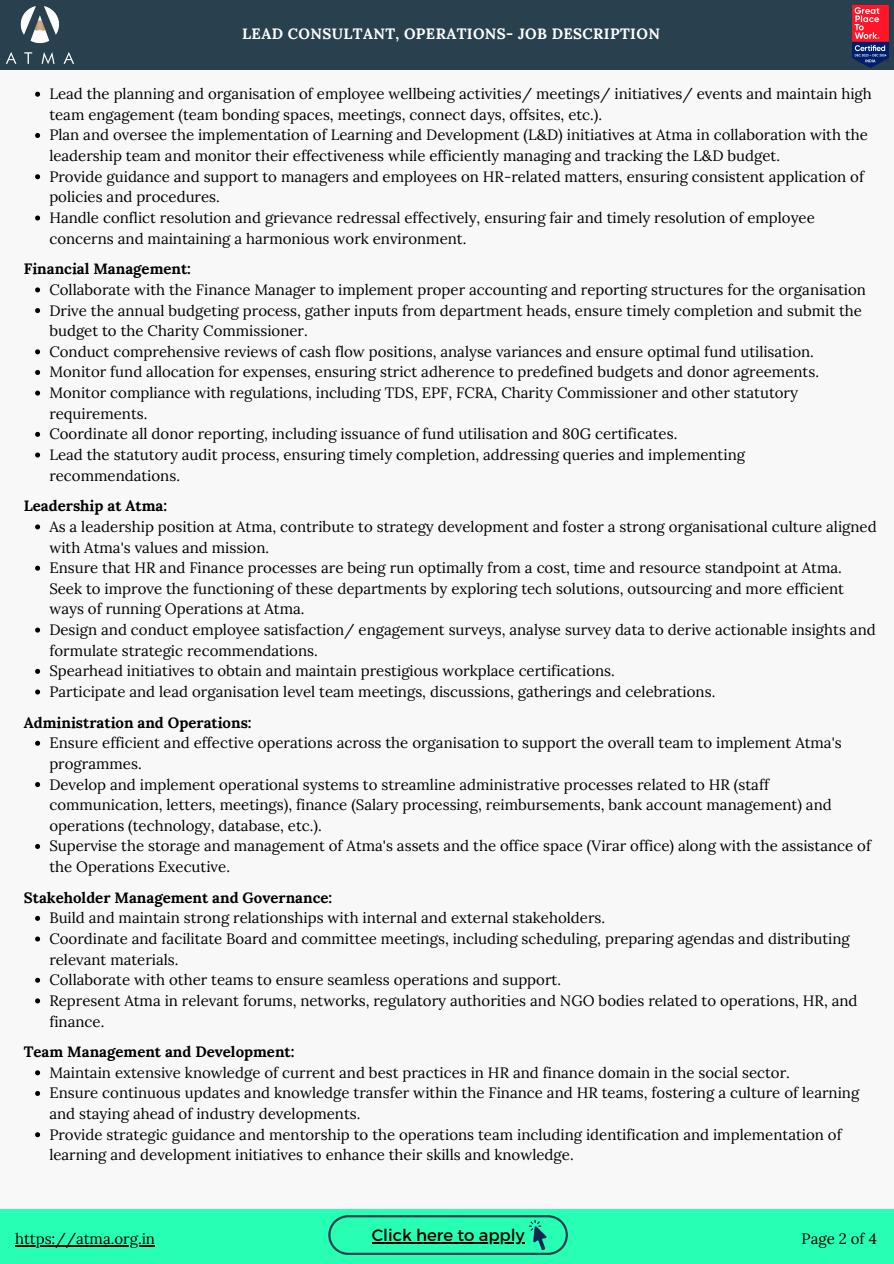
<style>
.page{position:relative;width:894px;height:1264px;background:#fff}
.page>*{position:absolute;margin:0;border:0;box-sizing:border-box;transform-origin:0 0}
.t1{font:16.5px "Montserrat";color:#000}
.t2{font:15px/20.7px "Lora";color:#000}
.t3{font:700 15px "Lora";color:#000}
.t4{font:700 15px "Lora";letter-spacing:.025em;color:#fff}
</style>
<div class="page">
<div style="left:0;top:0;width:893px;height:1263px;background:#f8f8f8"></div>
<div style="left:0;top:0;width:893px;height:70px;background:#29414f"></div>
<img style="left:6px;top:6px;width:68px;height:58px">
<img style="left:852px;top:4px;width:37px;height:64px">
<svg style="left:35px;top:92px;width:5px;height:5px"></svg>
<svg style="left:35px;top:133px;width:5px;height:5px"></svg>
<svg style="left:35px;top:174px;width:5px;height:5px"></svg>
<svg style="left:35px;top:215px;width:5px;height:5px"></svg>
<svg style="left:35px;top:287px;width:5px;height:5px"></svg>
<svg style="left:35px;top:308px;width:5px;height:5px"></svg>
<svg style="left:35px;top:349px;width:5px;height:5px"></svg>
<svg style="left:35px;top:370px;width:5px;height:5px"></svg>
<svg style="left:35px;top:390px;width:5px;height:5px"></svg>
<svg style="left:35px;top:432px;width:5px;height:5px"></svg>
<svg style="left:35px;top:452px;width:5px;height:5px"></svg>
<svg style="left:35px;top:524px;width:5px;height:5px"></svg>
<svg style="left:35px;top:565px;width:5px;height:5px"></svg>
<svg style="left:35px;top:627px;width:5px;height:5px"></svg>
<svg style="left:35px;top:669px;width:5px;height:5px"></svg>
<svg style="left:35px;top:689px;width:5px;height:5px"></svg>
<svg style="left:35px;top:740px;width:5px;height:5px"></svg>
<svg style="left:35px;top:782px;width:5px;height:5px"></svg>
<svg style="left:35px;top:844px;width:5px;height:5px"></svg>
<svg style="left:35px;top:915px;width:5px;height:5px"></svg>
<svg style="left:35px;top:936px;width:5px;height:5px"></svg>
<svg style="left:35px;top:977px;width:5px;height:5px"></svg>
<svg style="left:35px;top:998px;width:5px;height:5px"></svg>
<svg style="left:35px;top:1070px;width:5px;height:5px"></svg>
<svg style="left:35px;top:1091px;width:5px;height:4px"></svg>
<svg style="left:35px;top:1132px;width:5px;height:5px"></svg>
<div style="left:0;top:1209px;width:893px;height:54px;background:#27ffb4"></div>
<hr style="left:15px;top:1244px;width:140px;height:1px;background:#000">
<svg style="left:328px;top:1215px;width:239px;height:39px"></svg>
<p class="t4" style="left:242px;top:24px;width:419px">LEAD CONSULTANT, OPERATIONS- JOB DESCRIPTION</p>
<p class="t2" style="left:49px;top:83px;width:823px">Lead the planning and organisation of employee wellbeing activities/ meetings/ initiatives/ events and maintain high team engagement (team bonding spaces, meetings, connect days, offsites, etc.).</p>
<p class="t2" style="left:49px;top:125px;width:819px">Plan and oversee the implementation of Learning and Development (L&amp;D) initiatives at Atma in collaboration with the leadership team and monitor their effectiveness while efficiently managing and tracking the L&amp;D budget.</p>
<p class="t2" style="left:49px;top:166px;width:816px">Provide guidance and support to managers and employees on HR-related matters, ensuring consistent application of policies and procedures.</p>
<p class="t2" style="left:49px;top:207px;width:766px">Handle conflict resolution and grievance redressal effectively, ensuring fair and timely resolution of employee concerns and maintaining a harmonious work environment.</p>
<h2 class="t3" style="left:24px;top:259px;width:169px">Financial Management:</h2>
<p class="t2" style="left:49px;top:279px;width:817px">Collaborate with the Finance Manager to implement proper accounting and reporting structures for the organisation</p>
<p class="t2" style="left:49px;top:300px;width:814px">Drive the annual budgeting process, gather inputs from department heads, ensure timely completion and submit the budget to the Charity Commissioner.</p>
<p class="t2" style="left:49px;top:341px;width:765px">Conduct comprehensive reviews of cash flow positions, analyse variances and ensure optimal fund utilisation.</p>
<p class="t2" style="left:49px;top:361px;width:771px">Monitor fund allocation for expenses, ensuring strict adherence to predefined budgets and donor agreements.</p>
<p class="t2" style="left:49px;top:382px;width:750px">Monitor compliance with regulations, including TDS, EPF, FCRA, Charity Commissioner and other statutory requirements.</p>
<p class="t2" style="left:49px;top:423px;width:629px">Coordinate all donor reporting, including issuance of fund utilisation and 80G certificates.</p>
<p class="t2" style="left:49px;top:444px;width:697px">Lead the statutory audit process, ensuring timely completion, addressing queries and implementing recommendations.</p>
<h2 class="t3" style="left:24px;top:496px;width:145px">Leadership at Atma:</h2>
<p class="t2" style="left:49px;top:516px;width:828px">As a leadership position at Atma, contribute to strategy development and foster a strong organisational culture aligned with Atma's values and mission.</p>
<p class="t2" style="left:49px;top:557px;width:796px">Ensure that HR and Finance processes are being run optimally from a cost, time and resource standpoint at Atma.<br>Seek to improve the functioning of these departments by exploring tech solutions, outsourcing and more efficient ways of running Operations at Atma.</p>
<p class="t2" style="left:49px;top:619px;width:827px">Design and conduct employee satisfaction/ engagement surveys, analyse survey data to derive actionable insights and formulate strategic recommendations.</p>
<p class="t2" style="left:49px;top:660px;width:567px">Spearhead initiatives to obtain and maintain prestigious workplace certifications.</p>
<p class="t2" style="left:49px;top:681px;width:667px">Participate and lead organisation level team meetings, discussions, gatherings and celebrations.</p>
<h2 class="t3" style="left:24px;top:712px;width:229px">Administration and Operations:</h2>
<p class="t2" style="left:49px;top:732px;width:793px">Ensure efficient and effective operations across the organisation to support the overall team to implement Atma's programmes.</p>
<p class="t2" style="left:49px;top:773px;width:783px">Develop and implement operational systems to streamline administrative processes related to HR (staff communication, letters, meetings), finance (Salary processing, reimbursements, bank account management) and operations (technology, database, etc.).</p>
<p class="t2" style="left:49px;top:835px;width:823px">Supervise the storage and management of Atma's assets and the office space (Virar office) along with the assistance of the Operations Executive.</p>
<h2 class="t3" style="left:24px;top:887px;width:310px">Stakeholder Management and Governance:</h2>
<p class="t2" style="left:49px;top:907px;width:557px">Build and maintain strong relationships with internal and external stakeholders.</p>
<p class="t2" style="left:49px;top:928px;width:801px">Coordinate and facilitate Board and committee meetings, including scheduling, preparing agendas and distributing relevant materials.</p>
<p class="t2" style="left:49px;top:969px;width:513px">Collaborate with other teams to ensure seamless operations and support.</p>
<p class="t2" style="left:49px;top:990px;width:809px">Represent Atma in relevant forums, networks, regulatory authorities and NGO bodies related to operations, HR, and finance.</p>
<h2 class="t3" style="left:24px;top:1042px;width:272px">Team Management and Development:</h2>
<p class="t2" style="left:49px;top:1061px;width:741px">Maintain extensive knowledge of current and best practices in HR and finance domain in the social sector.</p>
<p class="t2" style="left:49px;top:1082px;width:811px">Ensure continuous updates and knowledge transfer within the Finance and HR teams, fostering a culture of learning and staying ahead of industry developments.</p>
<p class="t2" style="left:49px;top:1123px;width:793px">Provide strategic guidance and mentorship to the operations team including identification and implementation of learning and development initiatives to enhance their skills and knowledge.</p>
<p class="t2" style="left:15px;top:1227px;width:141px">https://atma.org.in</p>
<p class="t1" style="left:371px;top:1224px;width:154px">Click here to apply</p>
<p class="t2" style="left:801px;top:1227px;width:77px">Page 2 of 4</p>
</div>
